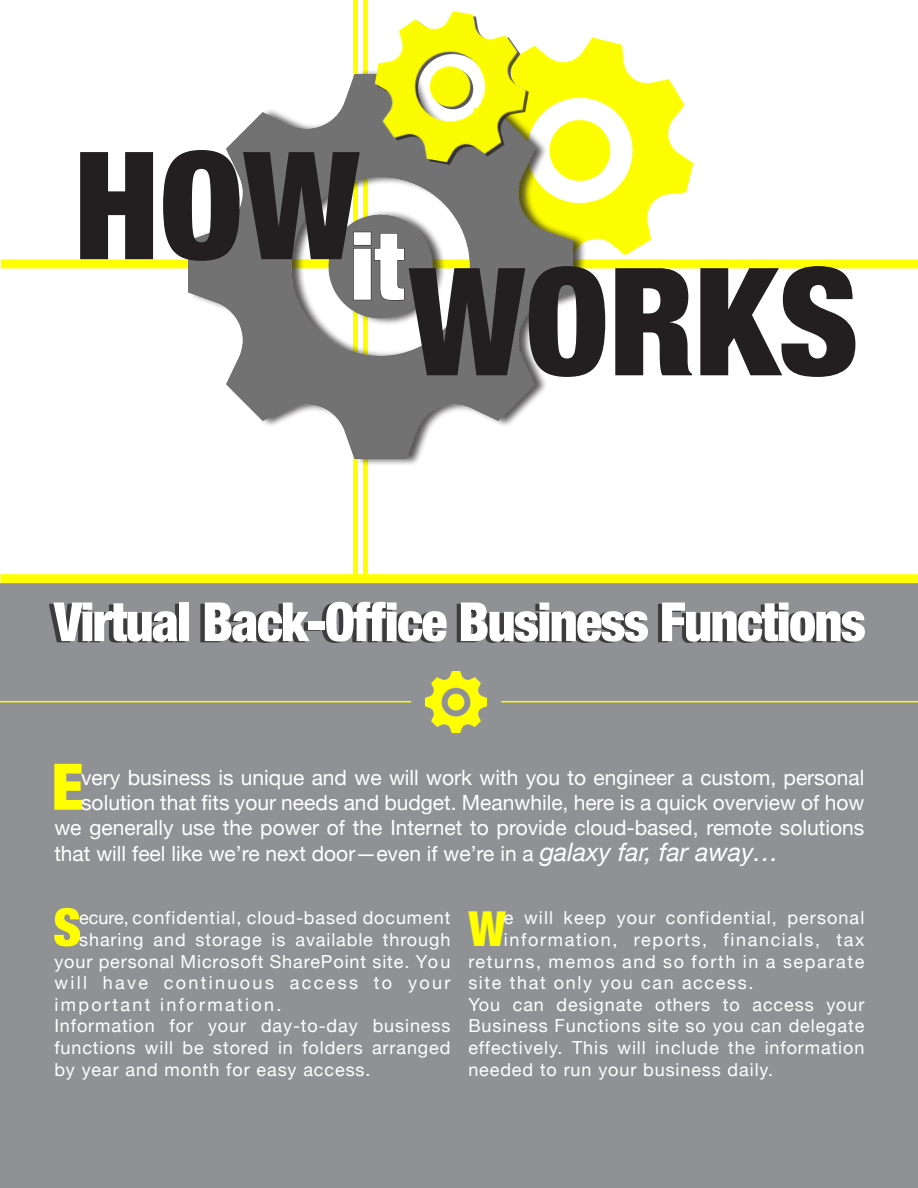
<style>
.page{position:relative;width:918px;height:1188px;background:#fff}
.page>*{position:absolute;margin:0;border:0;box-sizing:border-box;transform-origin:0 0}
.t1{font:900 condensed 150px "Helvetica Neue";color:#231f20}
.t2{font:900 condensed 94.5px "Helvetica Neue";color:#fff}
.t3{font:900 condensed 64.35px "Helvetica Neue";color:#ff0}
.t4{font:900 condensed 54px "Helvetica Neue";letter-spacing:-.03em;color:#fff}
.t5{font:900 condensed 52.2px "Helvetica Neue";color:#ff0}
.t6{font:900 condensed 48.3px "Helvetica Neue";color:#ff0}
.t7{font:21px "Helvetica Neue";color:#fff}
.t8{font:18px/21.6px "Helvetica Neue";letter-spacing:.05em;color:#fff;text-align:justify}
.t9{font:18px "Helvetica Neue";letter-spacing:.09em;color:#fff}
.t10{font:18px "Helvetica Neue";letter-spacing:.13em;color:#fff}
.s1{font-style:italic;font-size:25.5px}
</style>
<div class="page">
<div style="left:353px;top:0;width:5px;height:1188px;background:#ff0"></div>
<div style="left:363px;top:0;width:5px;height:1188px;background:#ff0"></div>
<div style="left:0;top:583px;width:918px;height:605px;background:#8f9194"></div>
<img style="left:537px;top:37px;width:180px;height:232px">
<div style="left:1px;top:259px;width:917px;height:9px;background:#ff0"></div>
<div style="left:189px;top:70px;width:397px;height:397px;background:#231f20;opacity:.75"></div>
<img style="left:188px;top:74px;width:385px;height:384px">
<svg style="left:353px;top:232px;width:52px;height:69px;background:#696868"></svg>
<img style="left:364px;top:0;width:173px;height:174px">
<div style="left:49px;top:603px;width:812px;height:40px;background:#231f20;opacity:.75"></div>
<img style="left:426px;top:671px;width:60px;height:61px">
<hr style="left:0;top:701px;width:411px;height:1px;background:#ff0">
<hr style="left:501px;top:701px;width:417px;height:1px;background:#ff0">
<div style="left:0;top:574px;width:918px;height:9px;background:#ff0"></div>
<p class="t1" style="left:74px;top:82px;width:288px">HOW</p>
<p class="t2" style="left:350px;top:188px;width:56px">it</p>
<p class="t1" style="left:409px;top:198px;width:452px">WORKS</p>
<p class="t4" style="left:54px;top:577px;width:813px">Virtual Back-Office Business Functions</p>
<p class="t3" style="left:52px;top:734px;width:34px">E</p>
<p class="t7" style="left:81px;top:762px;width:785px">very business is unique and we will work with you to engineer a custom, personal</p>
<p class="t7" style="left:81px;top:787px;width:785px">solution that fits your needs and budget. Meanwhile, here is a quick overview of how</p>
<p class="t7" style="left:54px;top:812px;width:812px">we generally use the power of the Internet to provide cloud-based, remote solutions</p>
<p class="t7" style="left:54px;top:838px;width:726px">that will feel like we’re next door—even if we’re in a <span class="s1">galaxy far, far away…</span></p>
<p class="t5" style="left:53px;top:884px;width:30px">S</p>
<p class="t8" style="left:79px;top:908px;width:373px">ecure, confidential, cloud-based document</p>
<p class="t8" style="left:79px;top:930px;width:373px">sharing and storage is available through</p>
<p class="t8" style="left:54px;top:951px;width:398px">your personal Microsoft SharePoint site. You</p>
<p class="t10" style="left:54px;top:970px;width:397px">will have continuous access to your</p>
<p class="t10" style="left:54px;top:991px;width:229px">important information.</p>
<p class="t8" style="left:54px;top:1016px;width:398px">Information for your day-to-day business functions will be stored in folders arranged by year and month for easy access.</p>
<p class="t6" style="left:468px;top:889px;width:39px">W</p>
<p class="t8" style="left:504px;top:908px;width:362px">e will keep your confidential, personal</p>
<p class="t9" style="left:504px;top:927px;width:362px">information, reports, financials, tax</p>
<p class="t9" style="left:468px;top:948px;width:398px">returns, memos and so forth in a separate</p>
<p class="t9" style="left:468px;top:970px;width:287px">site that only you can access.</p>
<p class="t8" style="left:468px;top:995px;width:398px">You can designate others to access your Business Functions site so you can delegate effectively. This will include the information needed to run your business daily.</p>
</div>
